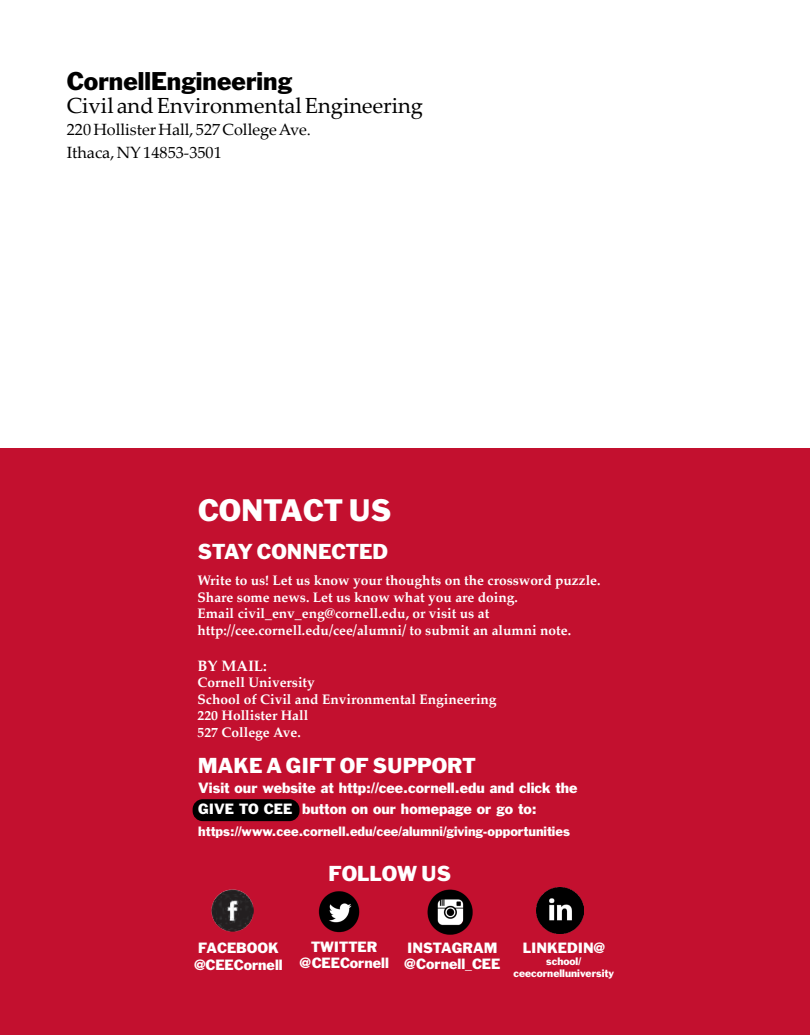
<style>
.page{position:relative;width:810px;height:1035px;background:#fff}
.page>*{position:absolute;margin:0;border:0;box-sizing:border-box;transform-origin:0 0}
.t1{font:28.75px "Franklin Gothic Std";color:#fff}
.t2{font:23.75px "Franklin Gothic Std";color:#000}
.t3{font:21.88px "Palatino Linotype";color:#000}
.t4{font:20px "Franklin Gothic Std";color:#fff}
.t5{font:16.25px "Palatino Linotype";color:#000}
.t6{font:700 15px "Palatino";color:#fff}
.t7{font:700 13.75px/16.5px "Palatino";color:#fff}
.t8{font:13.75px/16.5px "Franklin Gothic Std";color:#fff}
.t9{font:12.5px "Franklin Gothic Std";color:#fff}
.t10{font:10px/12px "Franklin Gothic Std";color:#fff;text-align:center}
</style>
<div class="page">
<div style="left:0;top:447px;width:810px;height:588px;background:#c3102f"></div>
<div style="left:193px;top:799px;width:107px;height:22px;background:#000;border-radius:10px"></div>
<img style="left:427px;top:889px;width:46px;height:46px">
<img style="left:318px;top:891px;width:42px;height:42px">
<img style="left:212px;top:890px;width:42px;height:42px">
<img style="left:537px;top:887px;width:46px;height:46px">
<div style="left:0;top:10px;width:810px;height:438px;background:#fff"></div>
<p class="t2" style="left:67px;top:66px;width:227px">CornellEngineering</p>
<p class="t3" style="left:67px;top:90px;width:358px">Civil and Environmental Engineering</p>
<p class="t5" style="left:67px;top:118px;width:246px">220 Hollister Hall, 527 College Ave.</p>
<p class="t5" style="left:67px;top:140px;width:157px">Ithaca, NY 14853-3501</p>
<p class="t1" style="left:198px;top:492px;width:195px">CONTACT US</p>
<p class="t4" style="left:198px;top:538px;width:192px">STAY CONNECTED</p>
<p class="t7" style="left:198px;top:572px;width:405px">Write to us! Let us know your thoughts on the crossword puzzle.<br>Share some news. Let us know what you are doing.<br>Email civil_env_eng@cornell.edu, or visit us at http://cee.cornell.edu/cee/alumni/ to submit an alumni note.</p>
<p class="t6" style="left:198px;top:653px;width:71px">BY MAIL:</p>
<p class="t7" style="left:198px;top:674px;width:301px">Cornell University<br>School of Civil and Environmental Engineering<br>220 Hollister Hall<br>527 College Ave.</p>
<p class="t4" style="left:198px;top:752px;width:279px">MAKE A GIFT OF SUPPORT</p>
<p class="t8" style="left:198px;top:777px;width:381px;line-height:21.2px">Visit our website at http://cee.cornell.edu and click the<br>GIVE TO CEE button on our homepage or go to:</p>
<p class="t9" style="left:198px;top:823px;width:373px">https://www.cee.cornell.edu/cee/alumni/giving-opportunities</p>
<p class="t4" style="left:328px;top:861px;width:124px">FOLLOW US</p>
<p class="t8" style="left:300px;top:938px;width:91px;text-align:center">TWITTER @CEECornell</p>
<p class="t8" style="left:404px;top:939px;width:97px">INSTAGRAM @Cornell_CEE</p>
<p class="t8" style="left:195px;top:940px;width:90px">FACEBOOK @CEECornell</p>
<p class="t8" style="left:523px;top:939px;width:84px">LINKEDIN@</p>
<p class="t10" style="left:513px;top:955px;width:102px">school/ ceecornelluniversity</p>
</div>
